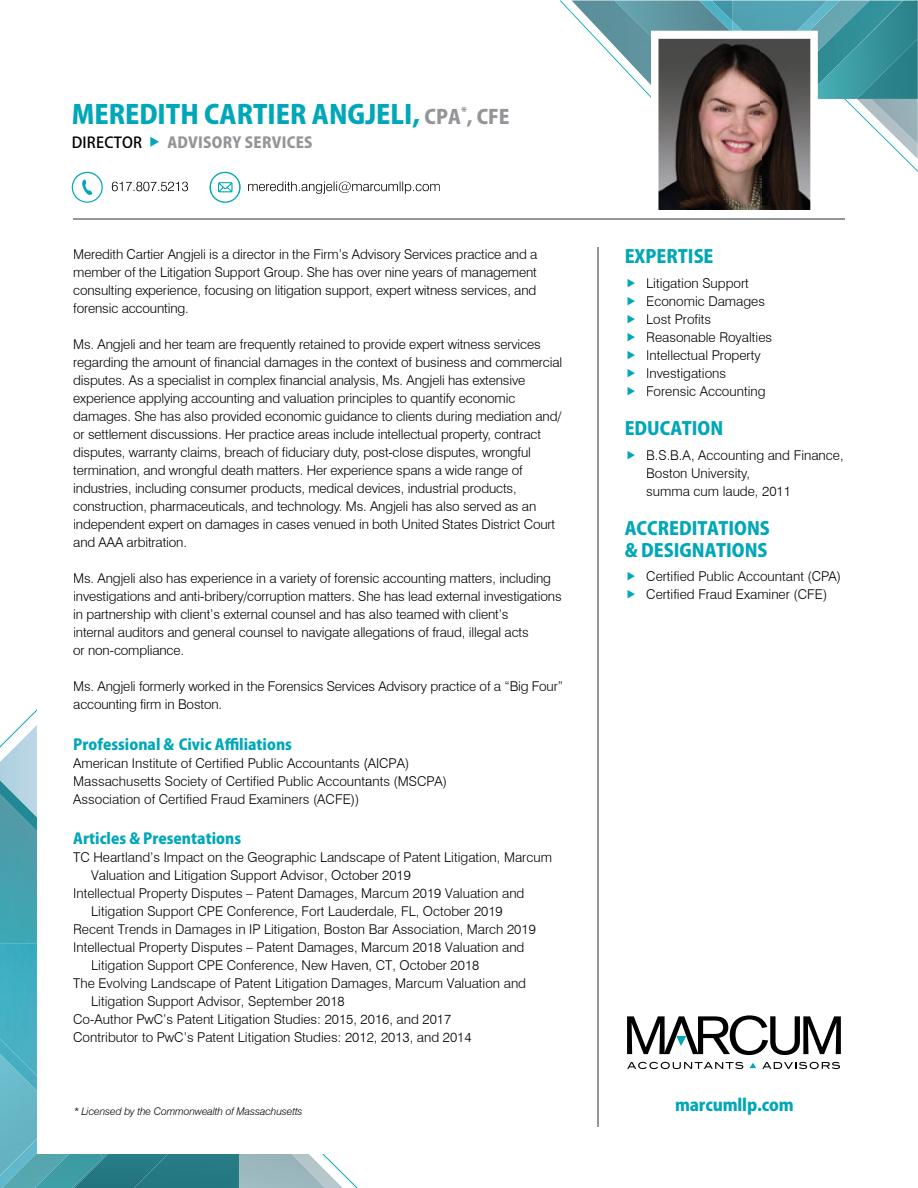
<style>
.page{position:relative;width:918px;height:1188px;background:#fff}
.page>*{position:absolute;margin:0;border:0;box-sizing:border-box;transform-origin:0 0}
.t1{font:800 25.95px "Koz Go Pro";color:#00a7b8}
.t2{font:800 18px/21.8px "Koz Go Pro";color:#00a7b8}
.t3{font:800 16.5px "Koz Go Pro";letter-spacing:-.01em;color:#00a7b8}
.t4{font:800 15px "Koz Go Pro";color:#00a7b8}
.t5{font:800 15px "Koz Go Pro";letter-spacing:.015em;color:#939598}
.t6{font:300 13.5px/18px "Swiss 721 BT";letter-spacing:-.01em;color:#000}
.t7{font:italic 300 10.5px "Swiss 721 BT";letter-spacing:-.01em;color:#000}
.s1{font-size:19.5px;color:#939598}
.s2{font-weight:500;color:#000}
.s3{color:#00a7b8}
</style>
<div class="page">
<svg style="left:22px;top:709px;width:15px;height:15px"></svg>
<svg style="left:325px;top:1155px;width:33px;height:33px"></svg>
<img style="left:169px;top:1154px;width:156px;height:34px">
<img style="left:239px;top:1153px;width:1px;height:35px">
<img style="left:238px;top:1153px;width:1px;height:35px">
<img style="left:38px;top:1154px;width:34px;height:34px">
<div style="left:0;top:1091px;width:37px;height:47px;background:#67b6c6"></div>
<img style="left:0;top:1138px;width:38px;height:50px">
<img style="left:0;top:724px;width:37px;height:56px">
<svg style="left:72px;top:1154px;width:97px;height:34px"></svg>
<img style="left:0;top:832px;width:37px;height:207px">
<img style="left:0;top:1039px;width:37px;height:52px">
<img style="left:0;top:780px;width:37px;height:52px">
<hr style="left:73px;top:219px;width:772px;height:1px;background:#939598">
<svg style="left:627px;top:1062px;width:116px;height:7px"></svg>
<svg style="left:762px;top:1062px;width:78px;height:7px"></svg>
<svg style="left:627px;top:1015px;width:214px;height:40px"></svg>
<svg style="left:750px;top:1063px;width:6px;height:5px"></svg>
<hr style="left:598px;top:247px;width:1px;height:879px;background:#939598">
<svg style="left:560px;top:0;width:358px;height:210px"></svg>
<svg style="left:72px;top:172px;width:31px;height:31px"></svg>
<svg style="left:112px;top:172px;width:328px;height:31px"></svg>
<h1 class="t1" style="left:72px;top:97px;width:439px">MEREDITH CARTIER ANGJELI, <span class="s1">CPA</span><sup>*</sup><span class="s1">, CFE</span></h1>
<p class="t5" style="left:72px;top:132px;width:242px"><span class="s2">DIRECTOR</span> <span class="s3">◆</span> ADVISORY SERVICES</p>
<p class="t6" style="left:73px;top:245px;width:466px;text-align:justify">Meredith Cartier Angjeli is a director in the Firm’s Advisory Services practice and a member of the Litigation Support Group. She has over nine years of management consulting experience, focusing on litigation support, expert witness services, and forensic accounting.</p>
<p class="t6" style="left:73px;top:335px;width:491px">Ms. Angjeli and her team are frequently retained to provide expert witness services regarding the amount of financial damages in the context of business and commercial disputes. As a specialist in complex financial analysis, Ms. Angjeli has extensive experience applying accounting and valuation principles to quantify economic damages. She has also provided economic guidance to clients during mediation and/ or settlement discussions. Her practice areas include intellectual property, contract disputes, warranty claims, breach of fiduciary duty, post-close disputes, wrongful termination, and wrongful death matters. Her experience spans a wide range of industries, including consumer products, medical devices, industrial products, construction, pharmaceuticals, and technology. Ms. Angjeli has also served as an independent expert on damages in cases venued in both United States District Court and AAA arbitration.</p>
<p class="t6" style="left:73px;top:569px;width:490px">Ms. Angjeli also has experience in a variety of forensic accounting matters, including investigations and anti-bribery/corruption matters. She has lead external investigations in partnership with client’s external counsel and has also teamed with client’s<br>internal auditors and general counsel to navigate allegations of fraud, illegal acts<br>or non-compliance.</p>
<p class="t6" style="left:73px;top:677px;width:491px">Ms. Angjeli formerly worked in the Forensics Services Advisory practice of a “Big Four” accounting firm in Boston.</p>
<p class="t4" style="left:73px;top:734px;width:220px">Professional &amp; Civic Affiliations</p>
<p class="t6" style="left:73px;top:754px;width:375px">American Institute of Certified Public Accountants (AICPA)<br>Massachusetts Society of Certified Public Accountants (MSCPA)<br>Association of Certified Fraud Examiners (ACFE))</p>
<p class="t4" style="left:73px;top:829px;width:169px">Articles &amp; Presentations</p>
<p class="t6" style="left:73px;top:848px;width:480px">TC Heartland’s Impact on the Geographic Landscape of Patent Litigation, Marcum</p>
<p class="t6" style="left:91px;top:866px;width:321px">Valuation and Litigation Support Advisor, October 2019</p>
<p class="t6" style="left:73px;top:884px;width:453px">Intellectual Property Disputes – Patent Damages, Marcum 2019 Valuation and</p>
<p class="t6" style="left:91px;top:902px;width:413px">Litigation Support CPE Conference, Fort Lauderdale, FL, October 2019</p>
<p class="t6" style="left:73px;top:920px;width:464px">Recent Trends in Damages in IP Litigation, Boston Bar Association, March 2019</p>
<p class="t6" style="left:73px;top:938px;width:453px">Intellectual Property Disputes – Patent Damages, Marcum 2018 Valuation and</p>
<p class="t6" style="left:91px;top:956px;width:390px">Litigation Support CPE Conference, New Haven, CT, October 2018</p>
<p class="t6" style="left:73px;top:974px;width:454px">The Evolving Landscape of Patent Litigation Damages, Marcum Valuation and</p>
<p class="t6" style="left:91px;top:992px;width:255px">Litigation Support Advisor, September 2018</p>
<p class="t6" style="left:73px;top:1010px;width:379px">Co-Author PwC’s Patent Litigation Studies: 2015, 2016, and 2017</p>
<p class="t6" style="left:73px;top:1028px;width:400px">Contributor to PwC’s Patent Litigation Studies: 2012, 2013, and 2014</p>
<h2 class="t2" style="left:625px;top:247px;width:90px">EXPERTISE</h2>
<p class="t6" style="left:646px;top:274px;width:127px">Litigation Support<br>Economic Damages<br>Lost Profits<br>Reasonable Royalties<br>Intellectual Property<br>Investigations<br>Forensic Accounting</p>
<h2 class="t2" style="left:625px;top:419px;width:100px">EDUCATION</h2>
<p class="t6" style="left:646px;top:446px;width:199px">B.S.B.A, Accounting and Finance,<br>Boston University,<br>summa cum laude, 2011</p>
<h2 class="t2" style="left:625px;top:519px;width:147px">ACCREDITATIONS &amp; DESIGNATIONS</h2>
<p class="t6" style="left:646px;top:567px;width:196px">Certified Public Accountant (CPA)<br>Certified Fraud Examiner (CFE)</p>
<p class="t7" style="left:74px;top:1105px;width:230px">* Licensed by the Commonwealth of Massachusetts</p>
<p class="t3" style="left:675px;top:1094px;width:120px">marcumllp.com</p>
</div>
